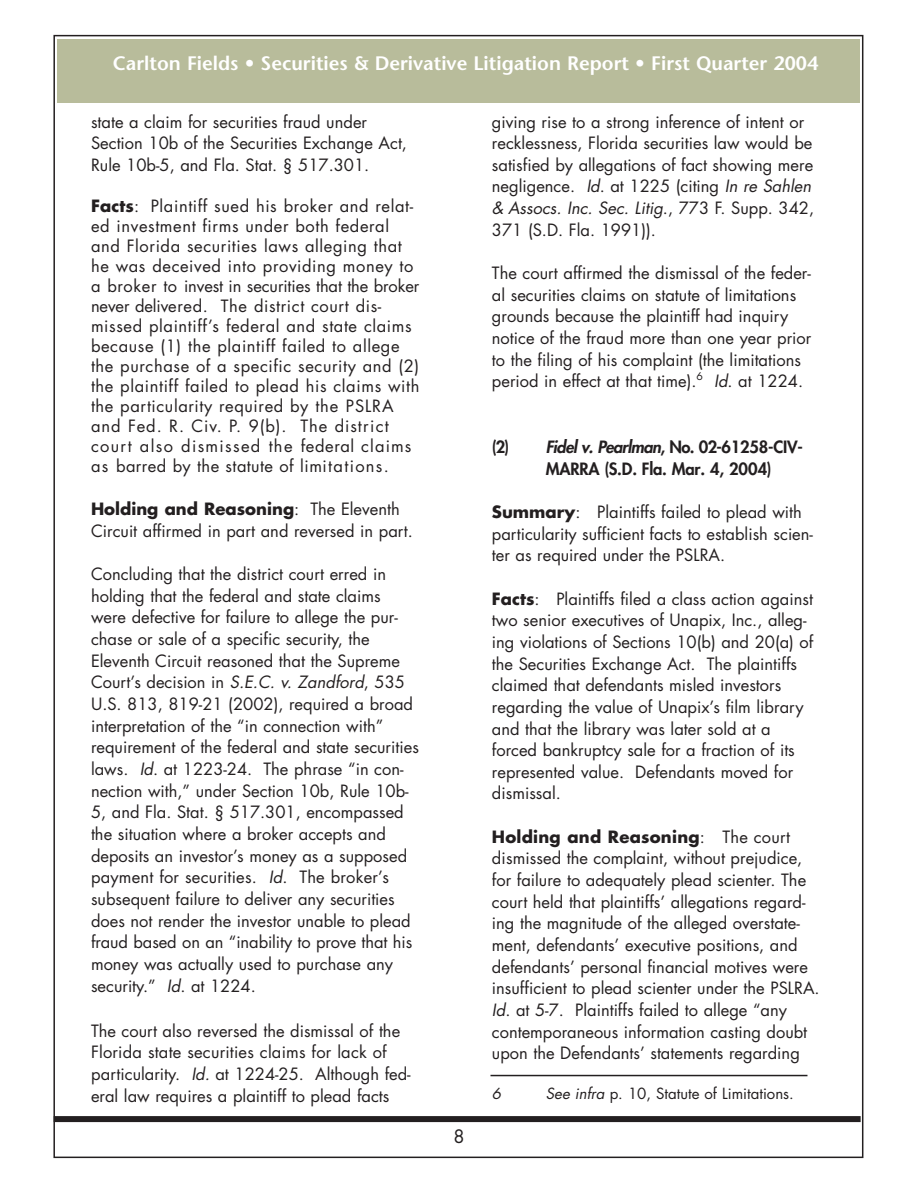
<style>
.page{position:relative;width:918px;height:1188px;background:#fff}
.page>*{position:absolute;margin:0;border:0;box-sizing:border-box;transform-origin:0 0}
.t1{font:600 19.5px "Stone Sans";color:#fff}
.t2{font:18px "Futura";color:#231f20}
.t3{font:16.5px/21.6px "Futura";color:#231f20}
.t4{font:16.5px/20px "Futura";letter-spacing:.035em;color:#231f20}
.t5{font:800 16.5px/21.9px "Futura";letter-spacing:-.01em;color:#231f20}
.t6{font:15px "Futura";color:#231f20}
.t7{font:italic 15px "Futura";color:#231f20}
.t8{font:10.5px "Futura";color:#231f20}
.s1{font-weight:700}
.s2{font-style:italic}
</style>
<div class="page">
<div style="left:54px;top:1116px;width:807px;height:6px;background:#231f20"></div>
<div style="left:57px;top:39px;width:802px;height:63px;background:#b8bc9b"></div>
<hr style="left:490px;top:1075px;width:317px;height:1px;background:#231f20">
<p class="t1" style="left:113px;top:55px;width:707px">Carlton Fields • Securities &amp; Derivative Litigation Report • First Quarter 2004</p>
<p class="t3" style="left:91px;top:112px;width:318px">state a claim for securities fraud under<br>Section 10b of the Securities Exchange Act,<br>Rule 10b-5, and Fla. Stat. § 517.301.</p>
<p class="t4" style="left:91px;top:198px;width:330px"><span class="s1">Facts</span>: Plaintiff sued his broker and relat&shy;ed investment firms under both federal and Florida securities laws alleging that he was deceived into providing money to a broker to invest in securities that the broker never delivered. The district court dis&shy;missed plaintiff’s federal and state claims because (1) the plaintiff failed to allege the purchase of a specific security and (2) the plaintiff failed to plead his claims with the particularity required by the PSLRA and Fed. R. Civ. P. 9(b). The district court also dismissed the federal claims as barred by the statute of limitations.</p>
<p class="t3" style="left:91px;top:500px;width:323px"><span class="s1">Holding and Reasoning</span>: The Eleventh<br>Circuit affirmed in part and reversed in part.</p>
<p class="t3" style="left:91px;top:565px;width:329px">Concluding that the district court erred in holding that the federal and state claims were defective for failure to allege the pur&shy;chase or sale of a specific security, the Eleventh Circuit reasoned that the Supreme Court’s decision in <span class="s2">S.E.C. v. Zandford</span>, 535<br>U.S. 813, 819-21 (2002), required a broad interpretation of the “in connection with” requirement of the federal and state securities laws. <span class="s2">Id</span>. at 1223-24. The phrase “in con&shy;nection with,” under Section 10b, Rule 10b-5, and Fla. Stat. § 517.301, encompassed the situation where a broker accepts and deposits an investor’s money as a supposed payment for securities. <span class="s2">Id</span>. The broker’s subsequent failure to deliver any securities does not render the investor unable to plead fraud based on an “inability to prove that his money was actually used to purchase any security.” <span class="s2">Id</span>. at 1224.</p>
<p class="t3" style="left:91px;top:1021px;width:321px">The court also reversed the dismissal of the Florida state securities claims for lack of particularity. <span class="s2">Id.</span> at 1224-25. Although fed&shy;eral law requires a plaintiff to plead facts</p>
<p class="t3" style="left:492px;top:112px;width:324px">giving rise to a strong inference of intent or recklessness, Florida securities law would be satisfied by allegations of fact showing mere negligence. <span class="s2">Id</span>. at 1225 (citing <span class="s2">In re Sahlen &amp; Assocs. Inc. Sec. Litig</span>., 773 F. Supp. 342, 371 (S.D. Fla. 1991)).</p>
<p class="t3" style="left:492px;top:264px;width:321px">The court affirmed the dismissal of the feder&shy;al securities claims on statute of limitations grounds because the plaintiff had inquiry notice of the fraud more than one year prior to the filing of his complaint (the limitations period in effect at that time).</p>
<p class="t8" style="left:697px;top:371px;width:8px">6</p>
<p class="t3" style="left:714px;top:372px;width:90px"><span class="s2">Id</span>. at 1224.</p>
<p class="t5" style="left:546px;top:437px;width:259px;text-indent:-54px">(2) <span class="s2">Fidel v. Pearlman</span>, No. 02-61258-CIV-<br>MARRA (S.D. Fla. Mar. 4, 2004)</p>
<p class="t3" style="left:492px;top:502px;width:323px"><span class="s1">Summary</span>: Plaintiffs failed to plead with particularity sufficient facts to establish scien&shy;ter as required under the PSLRA.</p>
<p class="t3" style="left:492px;top:589px;width:323px"><span class="s1">Facts</span>: Plaintiffs filed a class action against two senior executives of Unapix, Inc., alleg&shy;ing violations of Sections 10(b) and 20(a) of the Securities Exchange Act. The plaintiffs claimed that defendants misled investors regarding the value of Unapix’s film library and that the library was later sold at a forced bankruptcy sale for a fraction of its represented value. Defendants moved for dismissal.</p>
<p class="t3" style="left:492px;top:827px;width:329px"><span class="s1">Holding and Reasoning</span>: The court dismissed the complaint, without prejudice, for failure to adequately plead scienter. The court held that plaintiffs’ allegations regard&shy;ing the magnitude of the alleged overstate&shy;ment, defendants’ executive positions, and defendants’ personal financial motives were insufficient to plead scienter under the PSLRA.<br><span class="s2">Id</span>. at 5-7. Plaintiffs failed to allege “any contemporaneous information casting doubt upon the Defendants’ statements regarding</p>
<p class="t7" style="left:492px;top:1087px;width:11px">6</p>
<p class="t6" style="left:546px;top:1087px;width:249px"><span class="s2">See infra</span> p. 10, Statute of Limitations.</p>
<p class="t2" style="left:453px;top:1128px;width:13px">8</p>
</div>
